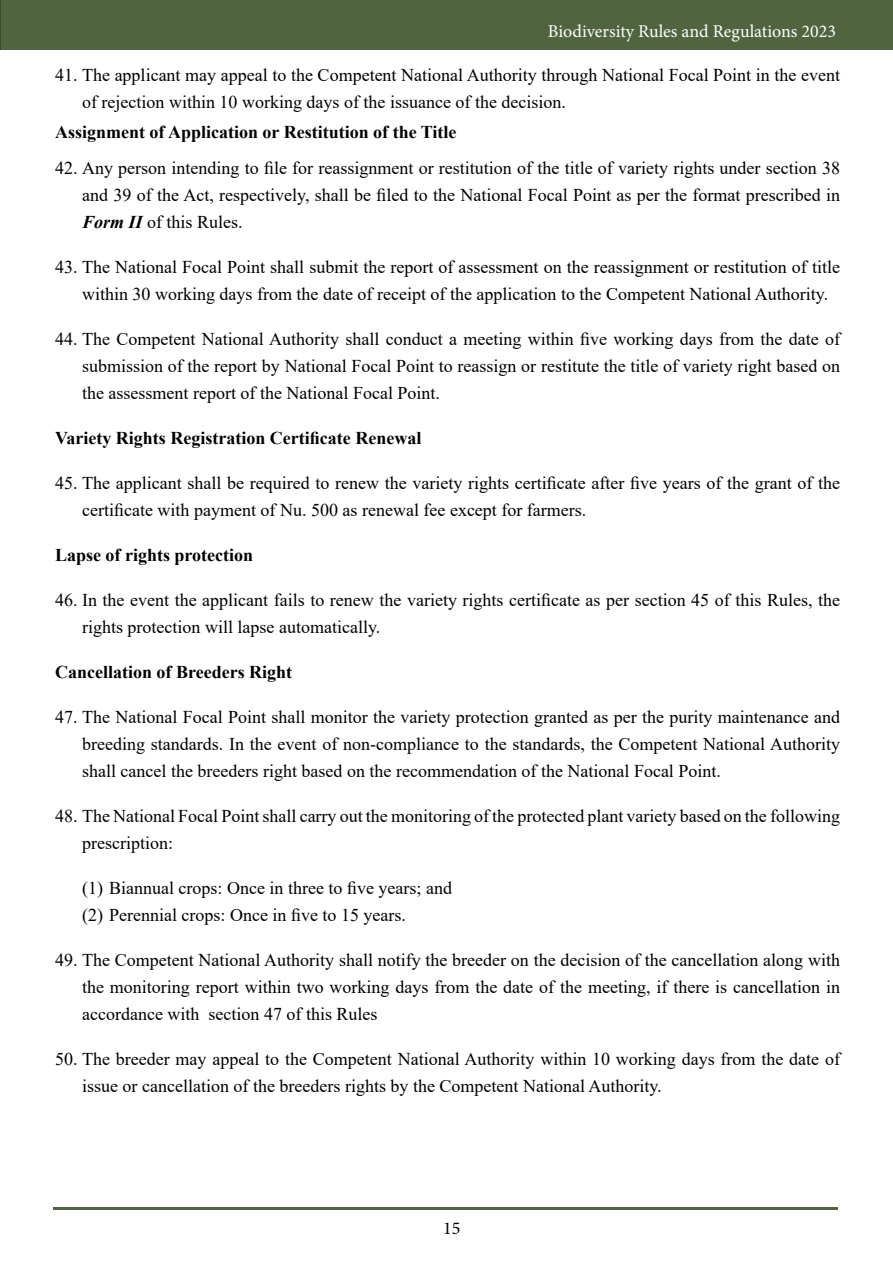
<style>
.page{position:relative;width:893px;height:1263px;background:#fff}
.page>*{position:absolute;margin:0;border:0;box-sizing:border-box;transform-origin:0 0}
.t1{font:18px/27px "Times New Roman";color:#000001}
.t2{font:700 18px "Times New Roman";color:#000001}
.t3{font:18px "Minion Pro";color:#fff}
.t4{font:18px "Minion Pro";color:#000007}
.s1{font-weight:700;font-style:italic}
</style>
<div class="page">
<div style="left:0;top:0;width:893px;height:49px;background:#50643f"></div>
<hr style="left:53px;top:1207px;width:785px;height:2px;background:#344b20">
<p class="t3" style="left:548px;top:19px;width:290px">Biodiversity Rules and Regulations 2023</p>
<p class="t1" style="left:82px;top:60px;width:759px;text-indent:-27px">41. The applicant may appeal to the Competent National Authority through National Focal Point in the event of rejection within 10 working days of the issuance of the decision.</p>
<p class="t2" style="left:55px;top:119px;width:403px">Assignment of Application or Restitution of the Title</p>
<p class="t1" style="left:82px;top:154px;width:759px;text-align:justify;text-indent:-27px">42. Any person intending to file for reassignment or restitution of the title of variety rights under section 38 and 39 of the Act, respectively, shall be filed to the National Focal Point as per the format prescribed in <span class="s1">Form II</span> of this Rules.</p>
<p class="t1" style="left:82px;top:253px;width:759px;text-indent:-27px">43. The National Focal Point shall submit the report of assessment on the reassignment or restitution of title within 30 working days from the date of receipt of the application to the Competent National Authority.</p>
<p class="t1" style="left:82px;top:325px;width:759px;text-align:justify;text-indent:-27px">44. The Competent National Authority shall conduct a meeting within five working days from the date of submission of the report by National Focal Point to reassign or restitute the title of variety right based on the assessment report of the National Focal Point.</p>
<p class="t2" style="left:55px;top:425px;width:368px">Variety Rights Registration Certificate Renewal</p>
<p class="t1" style="left:82px;top:469px;width:759px;text-indent:-27px">45. The applicant shall be required to renew the variety rights certificate after five years of the grant of the certificate with payment of Nu. 500 as renewal fee except for farmers.</p>
<p class="t2" style="left:55px;top:542px;width:200px">Lapse of rights protection</p>
<p class="t1" style="left:82px;top:586px;width:759px;text-indent:-27px">46. In the event the applicant fails to renew the variety rights certificate as per section 45 of this Rules, the rights protection will lapse automatically.</p>
<p class="t2" style="left:55px;top:659px;width:239px">Cancellation of Breeders Right</p>
<p class="t1" style="left:82px;top:703px;width:759px;text-align:justify;text-indent:-27px">47. The National Focal Point shall monitor the variety protection granted as per the purity maintenance and breeding standards. In the event of non-compliance to the standards, the Competent National Authority shall cancel the breeders right based on the recommendation of the National Focal Point.</p>
<p class="t1" style="left:82px;top:802px;width:759px;text-indent:-27px">48. The National Focal Point shall carry out the monitoring of the protected plant variety based on the following prescription:</p>
<p class="t1" style="left:82px;top:874px;width:371px">(1) Biannual crops: Once in three to five years; and (2) Perennial crops: Once in five to 15 years.</p>
<p class="t1" style="left:82px;top:946px;width:759px;text-align:justify;text-indent:-27px">49. The Competent National Authority shall notify the breeder on the decision of the cancellation along with the monitoring report within two working days from the date of the meeting, if there is cancellation in accordance with section 47 of this Rules</p>
<p class="t1" style="left:82px;top:1045px;width:759px;text-indent:-27px">50. The breeder may appeal to the Competent National Authority within 10 working days from the date of issue or cancellation of the breeders rights by the Competent National Authority.</p>
<p class="t4" style="left:443px;top:1216px;width:19px">15</p>
</div>
